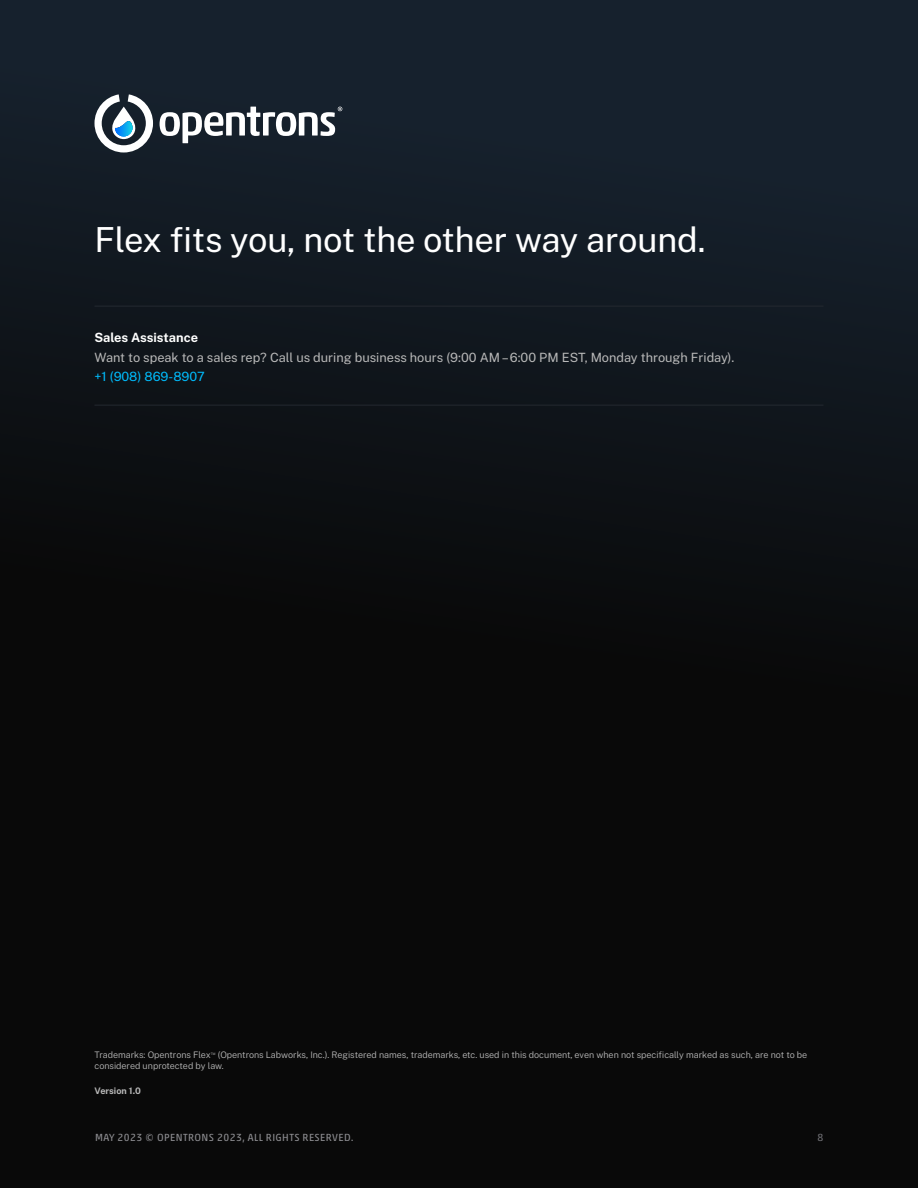
<style>
.page{position:relative;width:918px;height:1188px;background:#fff}
.page>*{position:absolute;margin:0;border:0;box-sizing:border-box;transform-origin:0 0}
.t1{font:34.5px "Public Sans";letter-spacing:-.005em;color:#fff}
.t2{font:12.75px "Public Sans";color:#b9b9b9}
.t3{font:700 12.75px "Public Sans";color:#fff}
.t4{font:12.75px "Public Sans";letter-spacing:-.005em;color:#00bdff}
.t5{font:10.5px "Akko Pro";letter-spacing:.04em;color:#8d8d91}
.t6{font:10.5px "Akko Pro";color:#707075}
.t7{font:300 9px/12px "Public Sans";color:#b9b9b9}
.t8{font:700 9px "Public Sans";color:#b9b9b9}
</style>
<div class="page">
<div style="left:0;top:0;width:918px;height:1188px;background:linear-gradient(to bottom,#151f2b,#050200)"></div>
<hr style="left:94px;top:405px;width:729px;height:1px;background:#242930">
<svg style="left:94px;top:94px;width:59px;height:59px"></svg>
<svg style="left:160px;top:107px;width:182px;height:36px"></svg>
<hr style="left:94px;top:306px;width:729px;height:1px;background:#242930">
<h1 class="t1" style="left:94px;top:217px;width:612px">Flex fits you, not the other way around.</h1>
<h2 class="t3" style="left:94px;top:329px;width:105px">Sales Assistance</h2>
<h2 class="t2" style="left:94px;top:349px;width:641px">Want to speak to a sales rep? Call us during business hours (9:00 AM – 6:00 PM EST, Monday through Friday).</h2>
<h2 class="t4" style="left:94px;top:368px;width:112px">+1 (908) 869-8907</h2>
<p class="t7" style="left:94px;top:1048px;width:714px">Trademarks: Opentrons Flex<sup>™</sup> (Opentrons Labworks, Inc.). Registered names, trademarks, etc. used in this document, even when not specifically marked as such, are not to be considered unprotected by law.</p>
<p class="t8" style="left:95px;top:1084px;width:48px">Version 1.0</p>
<p class="t5" style="left:95px;top:1131px;width:260px">MAY 2023 © OPENTRONS 2023, ALL RIGHTS RESERVED.</p>
<p class="t6" style="left:818px;top:1131px;width:7px">8</p>
</div>
